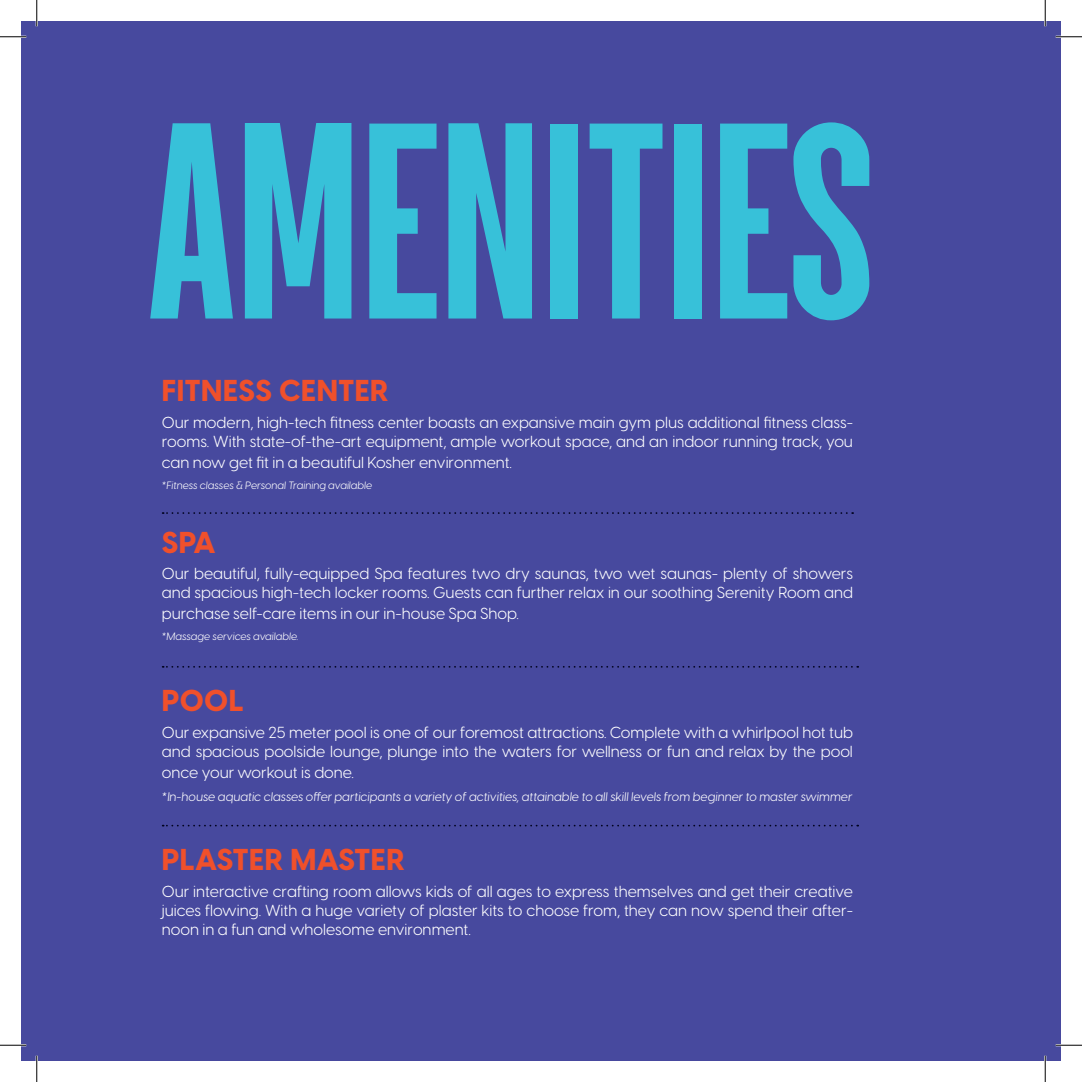
<style>
.page{position:relative;width:1082px;height:1082px;background:#fff}
.page>*{position:absolute;margin:0;border:0;box-sizing:border-box;transform-origin:0 0}
.t1{font:800 298.38px "Parkson";letter-spacing:-.02em;color:#37c1d9}
.t2{font:800 29.75px "Visby CF";letter-spacing:.02em;color:#f0502b}
.t3{font:15.75px/18.9px "Visby CF";color:#fff}
.t4{font:italic 12.25px "Visby CF";color:#fff}
.t5{font:italic 10.5px "Visby CF";color:#fff}
</style>
<div class="page">
<div style="left:21px;top:21px;width:1039px;height:1039px;background:#47499e"></div>
<svg style="left:163px;top:512px;width:680px;height:2px"></svg>
<svg style="left:163px;top:666px;width:695px;height:1px"></svg>
<svg style="left:163px;top:824px;width:695px;height:2px"></svg>
<hr style="left:0;top:36px;width:26px;height:2px;background:#fff">
<hr style="left:1055px;top:36px;width:27px;height:2px;background:#fff">
<hr style="left:0;top:1044px;width:26px;height:2px;background:#fff">
<hr style="left:1055px;top:1044px;width:27px;height:2px;background:#fff">
<hr style="left:36px;top:0;width:2px;height:26px;background:#fff">
<hr style="left:36px;top:1055px;width:2px;height:27px;background:#fff">
<hr style="left:1044px;top:0;width:2px;height:26px;background:#fff">
<hr style="left:1044px;top:1055px;width:2px;height:27px;background:#fff">
<svg style="left:0;top:36px;width:26px;height:1px"></svg>
<svg style="left:1055px;top:36px;width:27px;height:1px"></svg>
<svg style="left:0;top:1044px;width:26px;height:1px"></svg>
<svg style="left:1055px;top:1044px;width:27px;height:1px"></svg>
<svg style="left:36px;top:0;width:1px;height:26px"></svg>
<svg style="left:36px;top:1055px;width:1px;height:27px"></svg>
<svg style="left:1044px;top:0;width:1px;height:26px"></svg>
<svg style="left:1044px;top:1055px;width:1px;height:27px"></svg>
<h1 class="t1" style="left:143px;top:65px;width:735px">AMENITIES</h1>
<h2 class="t2" style="left:162px;top:367px;width:229px">FITNESS CENTER</h2>
<p class="t3" style="left:162px;top:413px;width:692px">Our modern, high-tech fitness center boasts an expansive main gym plus additional fitness class&shy;rooms. With state-of-the-art equipment, ample workout space, and an indoor running track, you</p>
<p class="t3" style="left:162px;top:453px;width:352px">can now get fit in a beautiful Kosher environment.</p>
<p class="t5" style="left:162px;top:477px;width:212px">*Fitness classes &amp; Personal Training available</p>
<h2 class="t2" style="left:162px;top:518px;width:55px">SPA</h2>
<p class="t3" style="left:162px;top:564px;width:692px">Our beautiful, fully-equipped Spa features two dry saunas, two wet saunas- plenty of showers and spacious high-tech locker rooms. Guests can further relax in our soothing Serenity Room and</p>
<p class="t3" style="left:162px;top:604px;width:359px">purchase self-care items in our in-house Spa Shop.</p>
<p class="t5" style="left:162px;top:628px;width:138px">*Massage services available.</p>
<h2 class="t2" style="left:162px;top:677px;width:83px">POOL</h2>
<p class="t3" style="left:162px;top:723px;width:692px">Our expansive 25 meter pool is one of our foremost attractions. Complete with a whirlpool hot tub and spacious poolside lounge, plunge into the waters for wellness or fun and relax by the pool</p>
<p class="t3" style="left:162px;top:763px;width:194px">once your workout is done.</p>
<p class="t4" style="left:162px;top:787px;width:692px">*In-house aquatic classes offer participants a variety of activities, attainable to all skill levels from beginner to master swimmer</p>
<h2 class="t2" style="left:162px;top:836px;width:245px">PLASTER MASTER</h2>
<p class="t3" style="left:162px;top:882px;width:692px;text-align:justify">Our interactive crafting room allows kids of all ages to express themselves and get their creative juices flowing. With a huge variety of plaster kits to choose from, they can now spend their after&shy;noon in a fun and wholesome environment.</p>
</div>
